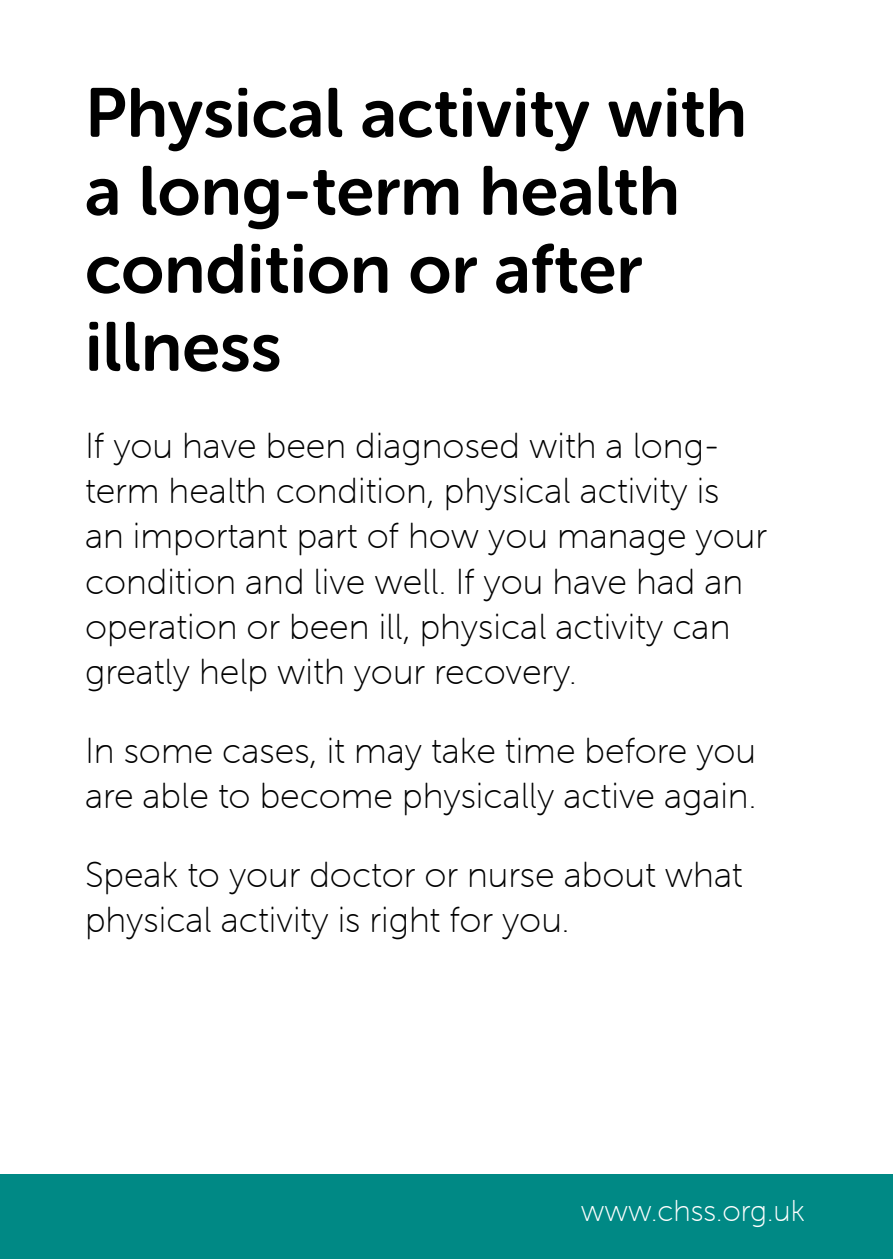
<style>
.page{position:relative;width:893px;height:1259px;background:#fff}
.page>*{position:absolute;margin:0;border:0;box-sizing:border-box;transform-origin:0 0}
.t1{font:69px/78px "Museo Sans Rounded 700";color:#000}
.t2{font:36px/45px "Museo Sans Rounded 100";color:#000}
.t3{font:30px "Museo Sans Rounded 100";color:#fff}
</style>
<div class="page">
<div style="left:0;top:1174px;width:893px;height:85px;background:#008985"></div>
<h1 class="t1" style="left:85px;top:74px;width:663px">Physical activity with a long-term health condition or after illness</h1>
<p class="t2" style="left:85px;top:424px;width:683px">If you have been diagnosed with a long&shy;term health condition, physical activity is an important part of how you manage your condition and live well. If you have had an operation or been ill, physical activity can greatly help with your recovery.</p>
<p class="t2" style="left:85px;top:728px;width:673px">In some cases, it may take time before you are able to become physically active again.</p>
<p class="t2" style="left:85px;top:852px;width:659px">Speak to your doctor or nurse about what physical activity is right for you.</p>
<p class="t3" style="left:581px;top:1195px;width:225px">www.chss.org.uk</p>
</div>
